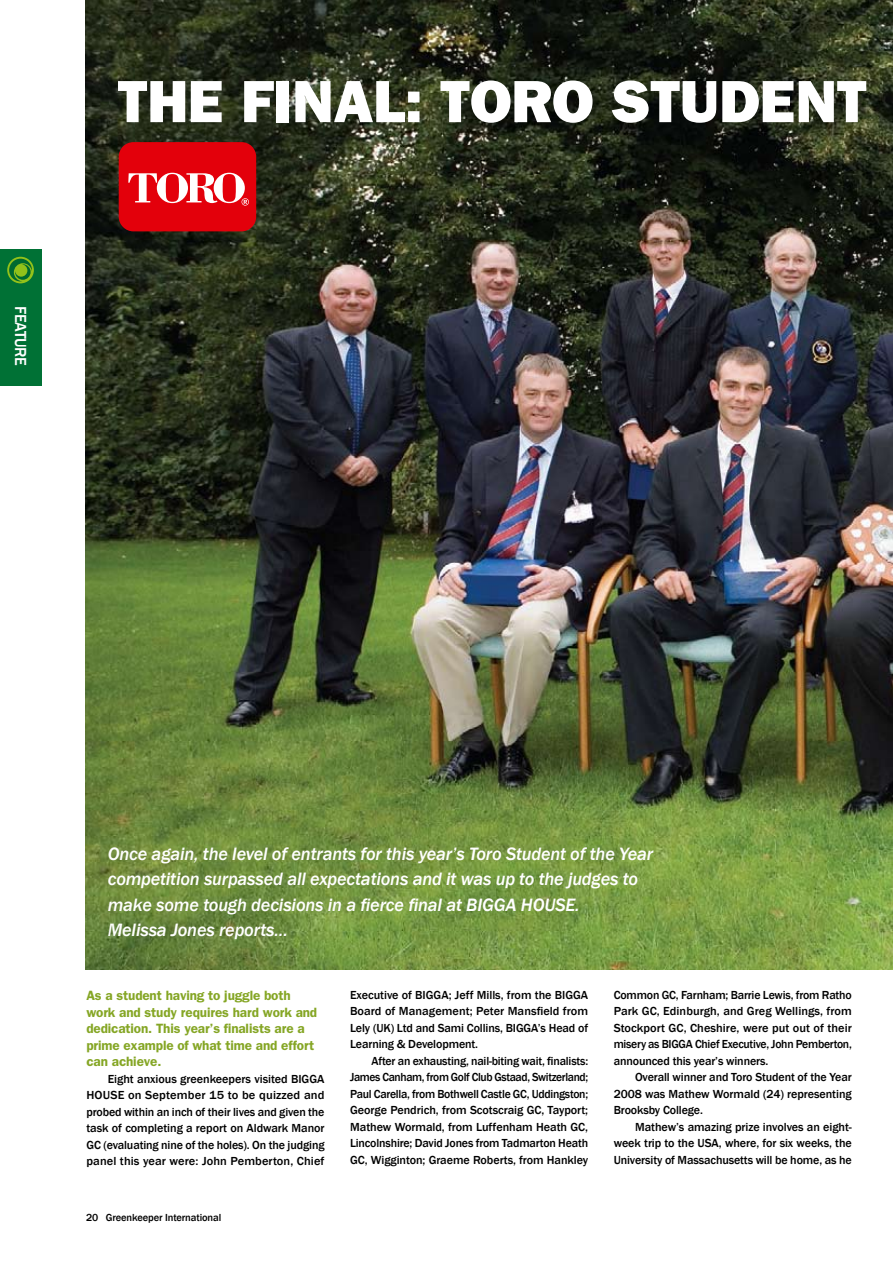
<style>
.page{position:relative;width:893px;height:1263px;background:#fff}
.page>*{position:absolute;margin:0;border:0;box-sizing:border-box;transform-origin:0 0}
.t1{font:800 59.85px "Franklin Gothic";letter-spacing:-.005em;color:#fff}
.t2{font:italic 500 18.45px/25.3px "Franklin Gothic";letter-spacing:-.01em;color:#fff}
.t3{font:500 16.5px "Franklin Gothic";letter-spacing:-.02em;color:#fff}
.t4{font:600 13.5px/16.5px "Franklin Gothic";letter-spacing:-.01em;color:#85a625}
.t5{font:500 12px/16.5px "Franklin Gothic";letter-spacing:-.01em;color:#000;text-align:justify}
.t6{font:500 10.5px "Franklin Gothic";letter-spacing:-.01em;color:#000}
</style>
<div class="page">
<img style="left:85px;top:0;width:808px;height:970px">
<div style="left:0;top:249px;width:41px;height:137px;background:#007135"></div>
<svg style="left:7px;top:257px;width:27px;height:26px"></svg>
<svg style="left:9px;top:259px;width:23px;height:22px"></svg>
<div style="left:119px;top:142px;width:137px;height:89px;background:#e3000b;border-radius:15px"></div>
<svg style="left:128px;top:173px;width:121px;height:33px"></svg>
<h3 class="t3" style="left:31px;top:306px;width:61px;rotate:90deg">FEATURE</h3>
<h1 class="t1" style="left:118px;top:66px;width:751px">THE FINAL: TORO STUDENT</h1>
<h2 class="t2" style="left:108px;top:841px;width:547px">Once again, the level of entrants for this year’s Toro Student of the Year competition surpassed all expectations and it was up to the judges to make some tough decisions in a fierce final at BIGGA HOUSE.<br>Melissa Jones reports…</h2>
<p class="t4" style="left:86px;top:987px;width:232px">As a student having to juggle both work and study requires hard work and dedication. This year’s finalists are a prime example of what time and effort can achieve.</p>
<p class="t5" style="left:86px;top:1071px;width:240px;text-indent:21px">Eight anxious greenkeepers visited BIGGA HOUSE on September 15 to be quizzed and probed within an inch of their lives and given the task of completing a report on Aldwark Manor GC (evaluating nine of the holes). On the judging panel this year were: John Pemberton, Chief</p>
<p class="t6" style="left:86px;top:1211px;width:137px">20 Greenkeeper International</p>
<p class="t5" style="left:350px;top:986px;width:240px">Executive of BIGGA; Jeff Mills, from the BIGGA Board of Management; Peter Mansfield from Lely (UK) Ltd and Sami Collins, BIGGA’s Head of Learning &amp; Development.</p>
<p class="t5" style="left:350px;top:1052px;width:240px;text-indent:21px">After an exhausting, nail-biting wait, finalists:<br>James Canham, from Golf Club Gstaad, Switzerland; Paul Carella, from Bothwell Castle GC, Uddingston; George Pendrich, from Scotscraig GC, Tayport; Mathew Wormald, from Luffenham Heath GC, Lincolnshire; David Jones from Tadmarton Heath GC, Wigginton; Graeme Roberts, from Hankley</p>
<p class="t5" style="left:614px;top:986px;width:240px">Common GC, Farnham; Barrie Lewis, from Ratho Park GC, Edinburgh, and Greg Wellings, from Stockport GC, Cheshire, were put out of their misery as BIGGA Chief Executive, John Pemberton, announced this year’s winners.</p>
<p class="t5" style="left:614px;top:1069px;width:240px;text-indent:21px">Overall winner and Toro Student of the Year 2008 was Mathew Wormald (24) representing Brooksby College.</p>
<p class="t5" style="left:614px;top:1118px;width:240px;text-indent:21px">Mathew’s amazing prize involves an eight&shy;week trip to the USA, where, for six weeks, the University of Massachusetts will be home, as he</p>
</div>
